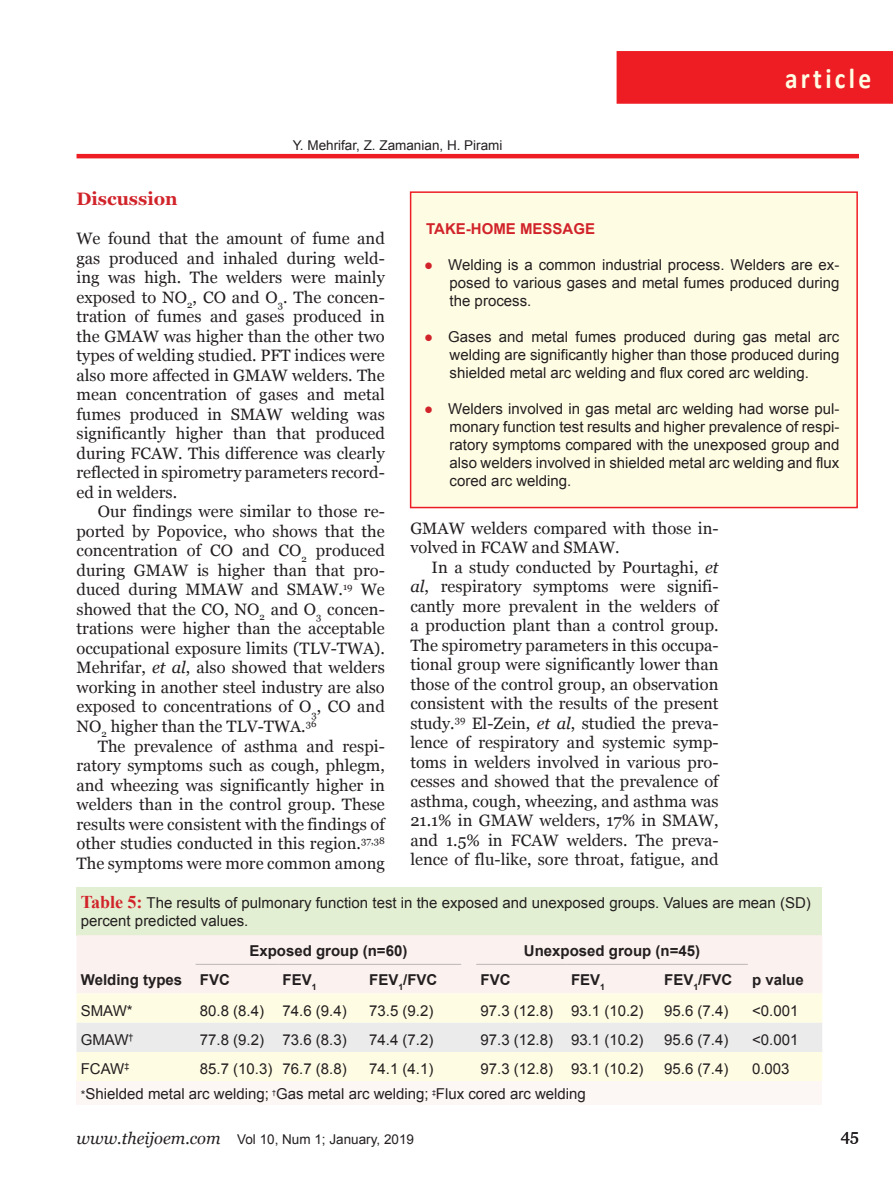
<style>
.page{position:relative;width:893px;height:1191px;background:#fff}
.page>*{position:absolute;margin:0;border:0;box-sizing:border-box;transform-origin:0 0}
.t1{font:700 28.8px "Calibri";letter-spacing:.13em;color:#fffce4;scale:.88 1}
.heading{font:700 18px "Georgia";color:#d1232a}
.body{font:16.5px/19.5px "Georgia";color:#231f20;text-align:justify}
.First_body{font:16.5px/19.5px "Georgia";color:#231f20;text-align:justify}
.Legend{font:15px/18px "Arial";color:#231f20;text-align:justify}
.Table_line_body{font:15px "Arial";color:#231f20}
.table_line_2{font:700 15px "Arial";color:#231f20}
.Box_Title{font:700 15px "Arial";color:#d1232a}
.Running_Auth{font:13.5px "Arial";color:#231f20}
.table_line_2-2{font:700 8.7px "Arial";color:#231f20}
.s1{font-style:italic}
.s2{font-family:"Georgia";color:#d1232a}
.s3{font-family:"Times New Roman";font-weight:700;font-size:18px;color:#d1232a}
.s4{font-size:12px}
.s5{font-family:"Georgia";font-style:italic;font-size:16.5px}
</style>
<div class="page">
<hr style="left:77px;top:154px;width:782px;height:4px;background:#ee1d23">
<div style="left:617px;top:51px;width:276px;height:53px;background:#ee1d23"></div>
<div style="left:411px;top:192px;width:446px;height:315px;background:#fffce4"></div>
<div style="left:410px;top:191px;width:448px;height:317px;border:2px solid #ee1d23"></div>
<div style="left:77px;top:887px;width:745px;height:48px;background:#e3efd2"></div>
<div style="left:77px;top:935px;width:745px;height:58px;background:#fbf1ee"></div>
<div style="left:77px;top:993px;width:745px;height:88px;background:#fffce4"></div>
<div style="left:77px;top:1022px;width:745px;height:30px;background:#ebebeb"></div>
<div style="left:77px;top:1081px;width:745px;height:23px;background:#fcf6f5"></div>
<hr style="left:196px;top:964px;width:82px;height:1px;background:#bbb7b7">
<hr style="left:278px;top:964px;width:87px;height:1px;background:#bbb7b7">
<hr style="left:365px;top:964px;width:96px;height:1px;background:#bbb7b7">
<hr style="left:476px;top:964px;width:91px;height:1px;background:#bbb7b7">
<hr style="left:567px;top:964px;width:93px;height:1px;background:#bbb7b7">
<hr style="left:660px;top:964px;width:88px;height:1px;background:#bbb7b7">
<p class="Running_Auth" style="left:293px;top:136px;width:211px">Y. Mehrifar, Z. Zamanian, H. Pirami</p>
<h1 class="t1" style="left:785px;top:60px;width:99px">article</h1>
<p class="heading" style="left:77px;top:189px;width:103px">Discussion</p>
<p class="First_body" style="left:77px;top:229px;width:310px">We found that the amount of fume and gas produced and inhaled during weld&shy;ing was high. The welders were mainly exposed to NO<sub>2</sub>, CO and O<sub>3</sub>. The concen&shy;tration of fumes and gases produced in the GMAW was higher than the other two types of welding studied. PFT indices were also more affected in GMAW welders. The mean concentration of gases and metal fumes produced in SMAW welding was significantly higher than that produced during FCAW. This difference was clearly reflected in spirometry parameters record&shy;ed in welders.</p>
<p class="body" style="left:77px;top:502px;width:310px;text-indent:21px">Our findings were similar to those re&shy;ported by Popovice, who shows that the concentration of CO and CO<sub>2</sub> produced during GMAW is higher than that pro&shy;duced during MMAW and SMAW.<sup>19</sup> We showed that the CO, NO<sub>2</sub> and O<sub>3</sub> concen&shy;trations were higher than the acceptable occupational exposure limits (TLV-TWA).<br>Mehrifar, <span class="s1">et al</span>, also showed that welders working in another steel industry are also exposed to concentrations of O<sub>3</sub>, CO and NO<sub>2</sub> higher than the TLV-TWA.<sup>36</sup></p>
<p class="body" style="left:77px;top:736px;width:310px;text-indent:21px">The prevalence of asthma and respi&shy;ratory symptoms such as cough, phlegm, and wheezing was significantly higher in welders than in the control group. These results were consistent with the findings of other studies conducted in this region.<sup>37,38<br></sup>The symptoms were more common among</p>
<p class="Box_Title" style="left:426px;top:219px;width:170px">TAKE-HOME MESSAGE</p>
<p class="Legend" style="left:450px;top:256px;width:391px;text-indent:-26px"><span class="s2">●</span> Welding is a common industrial process. Welders are ex&shy;posed to various gases and metal fumes produced during the process.</p>
<p class="Legend" style="left:450px;top:328px;width:391px;text-indent:-26px"><span class="s2">●</span> Gases and metal fumes produced during gas metal arc welding are significantly higher than those produced during shielded metal arc welding and flux cored arc welding.</p>
<p class="Legend" style="left:450px;top:400px;width:391px;text-indent:-26px"><span class="s2">●</span> Welders involved in gas metal arc welding had worse pul&shy;monary function test results and higher prevalence of respi&shy;ratory symptoms compared with the unexposed group and also welders involved in shielded metal arc welding and flux cored arc welding.</p>
<p class="body" style="left:410px;top:518px;width:310px">GMAW welders compared with those in&shy;volved in FCAW and SMAW.</p>
<p class="body" style="left:410px;top:557px;width:310px;text-indent:21px">In a study conducted by Pourtaghi, <span class="s1">et al</span>, respiratory symptoms were signifi&shy;cantly more prevalent in the welders of a production plant than a control group.<br>The spirometry parameters in this occupa&shy;tional group were significantly lower than those of the control group, an observation consistent with the results of the present study.<sup>39</sup> El-Zein, <span class="s1">et al</span>, studied the preva&shy;lence of respiratory and systemic symp&shy;toms in welders involved in various pro&shy;cesses and showed that the prevalence of asthma, cough, wheezing, and asthma was 21.1% in GMAW welders, 17% in SMAW, and 1.5% in FCAW welders. The preva&shy;lence of flu-like, sore throat, fatigue, and</p>
<p class="Legend" style="left:81px;top:894px;width:731px"><span class="s3">Table 5:</span> The results of pulmonary function test in the exposed and unexposed groups. Values are mean (SD) percent predicted values.</p>
<p class="table_line_2" style="left:81px;top:969px;width:103px">Welding types</p>
<p class="table_line_2" style="left:249px;top:940px;width:159px">Exposed group (n=60)</p>
<p class="table_line_2" style="left:524px;top:940px;width:178px">Unexposed group (n=45)</p>
<p class="table_line_2" style="left:200px;top:969px;width:31px">FVC</p>
<p class="table_line_2" style="left:283px;top:969px;width:31px">FEV</p>
<p class="table_line_2" style="left:752px;top:969px;width:53px">p value</p>
<p class="table_line_2-2" style="left:312px;top:981px;width:6px">1</p>
<p class="table_line_2" style="left:369px;top:969px;width:70px">FEV<sub>1</sub>/FVC</p>
<p class="table_line_2" style="left:480px;top:969px;width:31px">FVC</p>
<p class="table_line_2" style="left:571px;top:969px;width:36px">FEV<sub>1</sub></p>
<p class="table_line_2" style="left:664px;top:969px;width:70px">FEV<sub>1</sub>/FVC</p>
<p class="Table_line_body" style="left:81px;top:1001px;width:53px">SMAW*</p>
<p class="Table_line_body" style="left:200px;top:1001px;width:66px">80.8 (8.4)</p>
<p class="Table_line_body" style="left:283px;top:1001px;width:66px">74.6 (9.4)</p>
<p class="Table_line_body" style="left:369px;top:1001px;width:66px">73.5 (9.2)</p>
<p class="Table_line_body" style="left:480px;top:1001px;width:74px">97.3 (12.8)</p>
<p class="Table_line_body" style="left:571px;top:1001px;width:74px">93.1 (10.2)</p>
<p class="Table_line_body" style="left:664px;top:1001px;width:66px">95.6 (7.4)</p>
<p class="Table_line_body" style="left:752px;top:1001px;width:48px">&lt;0.001</p>
<p class="Table_line_body" style="left:81px;top:1030px;width:54px">GMAW<sup>†</sup></p>
<p class="Table_line_body" style="left:200px;top:1030px;width:66px">77.8 (9.2)</p>
<p class="Table_line_body" style="left:283px;top:1030px;width:66px">73.6 (8.3)</p>
<p class="Table_line_body" style="left:369px;top:1030px;width:66px">74.4 (7.2)</p>
<p class="Table_line_body" style="left:480px;top:1030px;width:74px">97.3 (12.8)</p>
<p class="Table_line_body" style="left:571px;top:1030px;width:74px">93.1 (10.2)</p>
<p class="Table_line_body" style="left:664px;top:1030px;width:66px">95.6 (7.4)</p>
<p class="Table_line_body" style="left:752px;top:1030px;width:48px">&lt;0.001</p>
<p class="Table_line_body" style="left:81px;top:1059px;width:50px">FCAW<sup>‡</sup></p>
<p class="Table_line_body" style="left:200px;top:1059px;width:74px">85.7 (10.3)</p>
<p class="Table_line_body" style="left:283px;top:1059px;width:66px">76.7 (8.8)</p>
<p class="Table_line_body" style="left:369px;top:1059px;width:66px">74.1 (4.1)</p>
<p class="Table_line_body" style="left:480px;top:1059px;width:74px">97.3 (12.8)</p>
<p class="Table_line_body" style="left:571px;top:1059px;width:74px">93.1 (10.2)</p>
<p class="Table_line_body" style="left:664px;top:1059px;width:66px">95.6 (7.4)</p>
<p class="Table_line_body" style="left:752px;top:1059px;width:39px">0.003</p>
<p class="Legend" style="left:81px;top:1084px;width:507px"><span class="s4">*</span>Shielded metal arc welding; <sup>†</sup>Gas metal arc welding; <sup>‡</sup>Flux cored arc welding</p>
<p class="Running_Auth" style="left:77px;top:1130px;width:339px"><span class="s5">www.theijoem.com</span> Vol 10, Num 1; January, 2019</p>
<p class="body" style="left:841px;top:1125px;width:20px">45</p>
</div>
